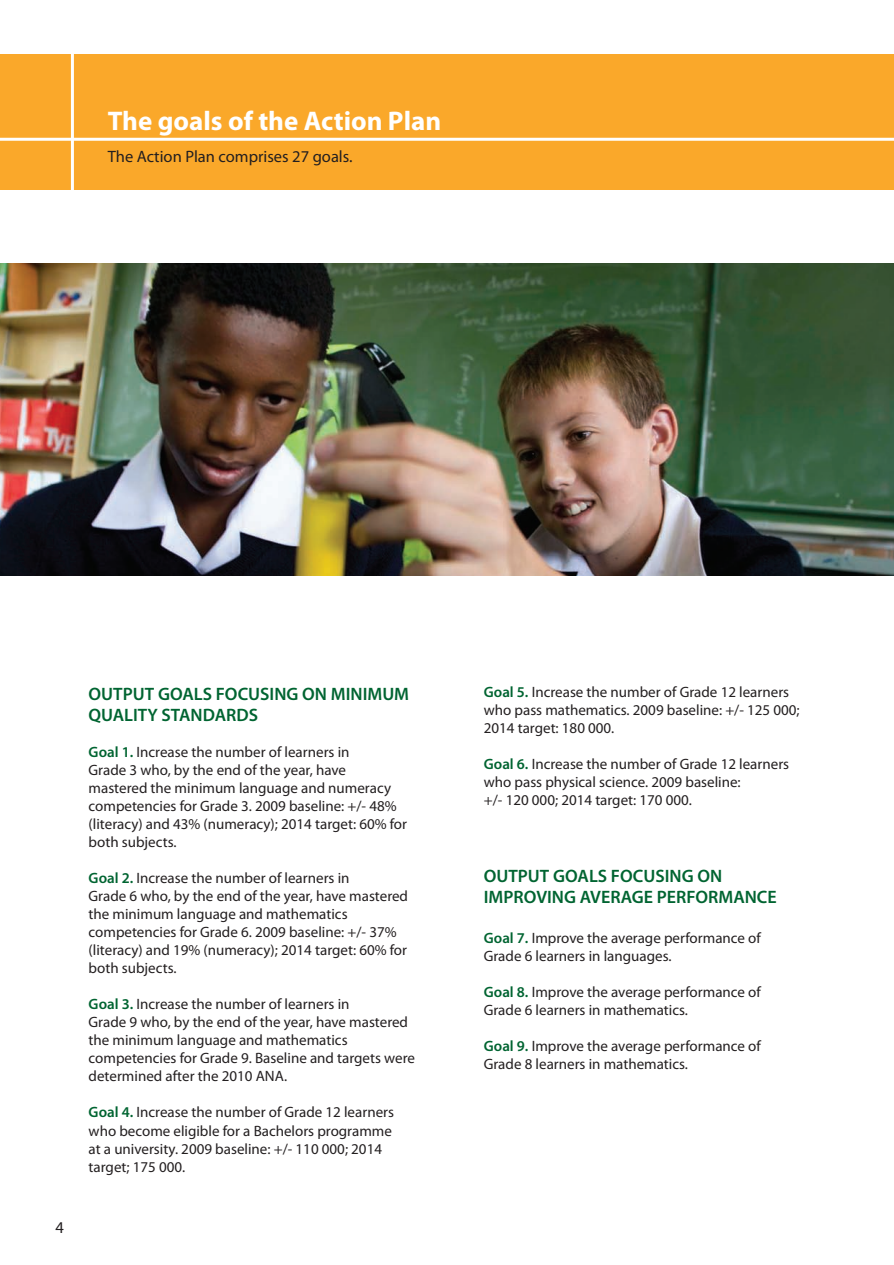
<style>
.page{position:relative;width:894px;height:1265px;background:#fff}
.page>*{position:absolute;margin:0;border:0;box-sizing:border-box;transform-origin:0 0}
.t1{font:700 27px "Myriad Pro";color:#fff}
.t2{font:600 18px/21.6px "Myriad Pro";color:#006431}
.t3{font:16.5px "Myriad Pro";color:#231f20}
.t4{font:15px/18px "Myriad Pro";color:#231f20}
.s1{font-weight:600;color:#006431}
</style>
<div class="page">
<div style="left:0;top:54px;width:893px;height:135px;background:#faa82a"></div>
<hr style="left:0;top:138px;width:893px;height:3px;background:#fff">
<hr style="left:71px;top:30px;width:3px;height:178px;background:#fff">
<img style="left:0;top:263px;width:893px;height:312px">
<h1 class="t1" style="left:108px;top:103px;width:335px">The goals of the Action Plan</h1>
<p class="t3" style="left:108px;top:146px;width:246px">The Action Plan comprises 27 goals.</p>
<p class="t3" style="left:55px;top:1217px;width:10px">4</p>
<p class="t2" style="left:89px;top:682px;width:322px">OUTPUT GOALS FOCUSING ON MINIMUM<br>QUALITY STANDARDS</p>
<p class="t4" style="left:89px;top:742px;width:320px"><span class="s1">Goal 1.</span> Increase the number of learners in<br>Grade 3 who, by the end of the year, have mastered the minimum language and numeracy competencies for Grade 3. 2009 baseline: +/- 48% (literacy) and 43% (numeracy); 2014 target: 60% for both subjects.</p>
<p class="t4" style="left:89px;top:868px;width:321px"><span class="s1">Goal 2.</span> Increase the number of learners in<br>Grade 6 who, by the end of the year, have mastered the minimum language and mathematics competencies for Grade 6. 2009 baseline: +/- 37% (literacy) and 19% (numeracy); 2014 target: 60% for both subjects.</p>
<p class="t4" style="left:89px;top:994px;width:328px"><span class="s1">Goal 3.</span> Increase the number of learners in<br>Grade 9 who, by the end of the year, have mastered the minimum language and mathematics competencies for Grade 9. Baseline and targets were determined after the 2010 ANA.</p>
<p class="t4" style="left:89px;top:1102px;width:307px"><span class="s1">Goal 4.</span> Increase the number of Grade 12 learners who become eligible for a Bachelors programme at a university. 2009 baseline: +/- 110 000; 2014 target; 175 000.</p>
<p class="t4" style="left:483px;top:683px;width:317px"><span class="s1">Goal 5.</span> Increase the number of Grade 12 learners who pass mathematics. 2009 baseline: +/- 125 000;<br>2014 target: 180 000.</p>
<p class="t4" style="left:483px;top:755px;width:307px"><span class="s1">Goal 6.</span> Increase the number of Grade 12 learners who pass physical science. 2009 baseline:<br>+/- 120 000; 2014 target: 170 000.</p>
<p class="t2" style="left:483px;top:864px;width:294px">OUTPUT GOALS FOCUSING ON<br>IMPROVING AVERAGE PERFORMANCE</p>
<p class="t4" style="left:483px;top:928px;width:278px"><span class="s1">Goal 7.</span> Improve the average performance of<br>Grade 6 learners in languages.</p>
<p class="t4" style="left:483px;top:982px;width:278px"><span class="s1">Goal 8.</span> Improve the average performance of<br>Grade 6 learners in mathematics.</p>
<p class="t4" style="left:483px;top:1036px;width:278px"><span class="s1">Goal 9.</span> Improve the average performance of<br>Grade 8 learners in mathematics.</p>
</div>
